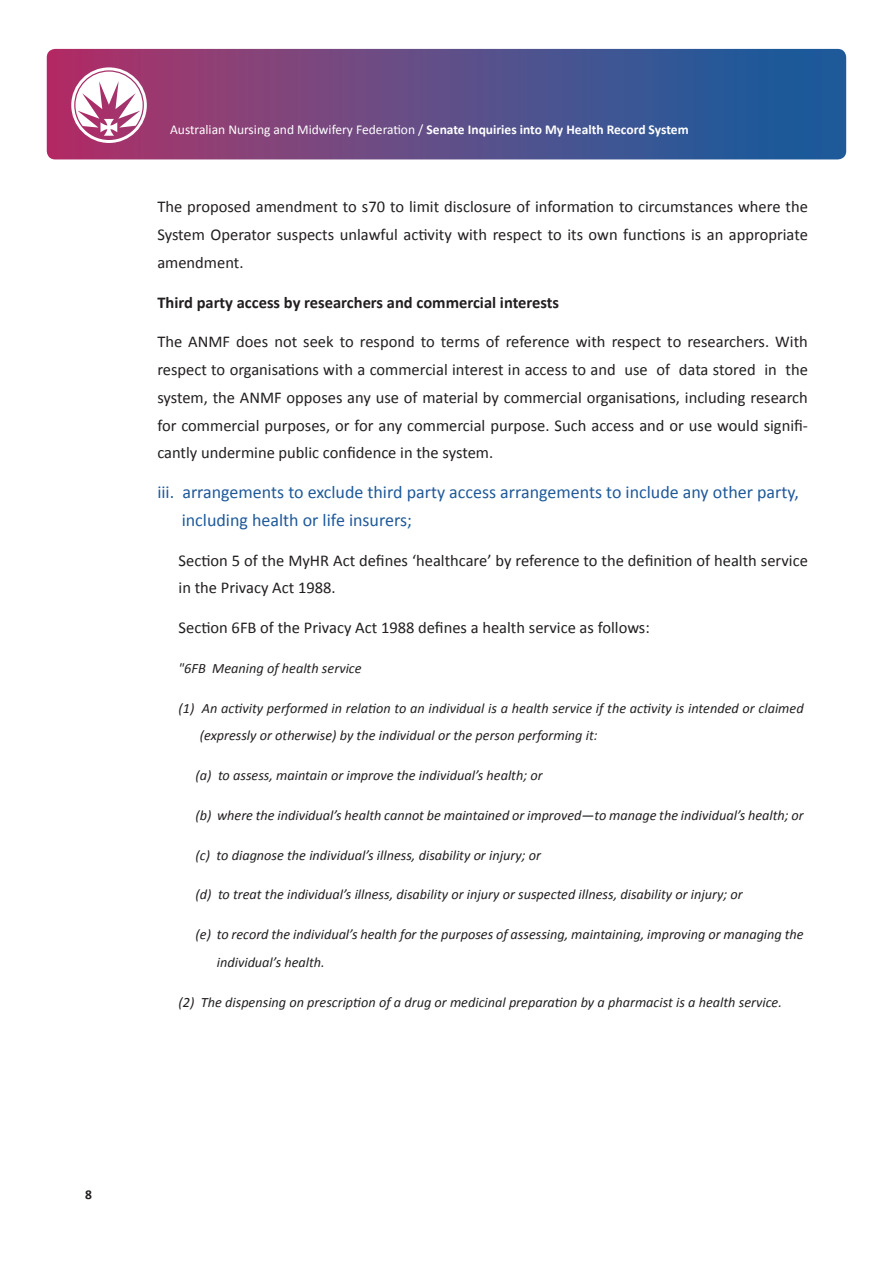
<style>
.page{position:relative;width:893px;height:1263px;background:#fff}
.page>*{position:absolute;margin:0;border:0;box-sizing:border-box;transform-origin:0 0}
.t1{font:18px/27.8px "Calibri";color:#1e599a}
.t2{font:16.5px/27.8px "Calibri";color:#231f20;text-align:justify}
.t3{font:700 16.5px "Calibri";color:#231f20}
.t4{font:italic 14.25px/27.8px "Calibri";color:#231f20}
.t5{font:13.5px "Calibri";color:#fff}
.t6{font:700 13.5px "Calibri";color:#231f20}
.s1{font-weight:700}
</style>
<div class="page">
<div style="left:47px;top:49px;width:799px;height:110px;background:linear-gradient(to right,#b03569,#1061a2);border-radius:9px"></div>
<svg style="left:71px;top:67px;width:76px;height:76px"></svg>
<p class="t5" style="left:170px;top:121px;width:520px">Australian Nursing and Midwifery Federation / <span class="s1">Senate Inquiries into My Health Record System</span></p>
<p class="t2" style="left:157px;top:193px;width:652px">The proposed amendment to s70 to limit disclosure of information to circumstances where the System Operator suspects unlawful activity with respect to its own functions is an appropriate amendment.</p>
<p class="t3" style="left:157px;top:291px;width:403px">Third party access by researchers and commercial interests</p>
<p class="t2" style="left:157px;top:328px;width:652px">The ANMF does not seek to respond to terms of reference with respect to researchers. With respect to organisations with a commercial interest in access to and use of data stored in the system, the ANMF opposes any use of material by commercial organisations, including research for commercial purposes, or for any commercial purpose. Such access and or use would signifi&shy;cantly undermine public confidence in the system.</p>
<p class="t1" style="left:182px;top:478px;width:619px;text-indent:-24px">iii. arrangements to exclude third party access arrangements to include any other party, including health or life insurers;</p>
<p class="t2" style="left:179px;top:546px;width:631px">Section 5 of the MyHR Act defines ‘healthcare’ by reference to the definition of health service in the Privacy Act 1988.</p>
<p class="t2" style="left:179px;top:614px;width:473px">Section 6FB of the Privacy Act 1988 defines a health service as follows:</p>
<p class="t4" style="left:179px;top:654px;width:185px">"6FB Meaning of health service</p>
<p class="t4" style="left:200px;top:693px;width:605px;text-indent:-21px">(1) An activity performed in relation to an individual is a health service if the activity is intended or claimed (expressly or otherwise) by the individual or the person performing it:</p>
<p class="t4" style="left:196px;top:761px;width:348px">(a) to assess, maintain or improve the individual’s health; or</p>
<p class="t4" style="left:196px;top:801px;width:610px">(b) where the individual’s health cannot be maintained or improved—to manage the individual’s health; or</p>
<p class="t4" style="left:196px;top:840px;width:347px">(c) to diagnose the individual’s illness, disability or injury; or</p>
<p class="t4" style="left:196px;top:880px;width:549px">(d) to treat the individual’s illness, disability or injury or suspected illness, disability or injury; or</p>
<p class="t4" style="left:217px;top:920px;width:588px;text-indent:-21px">(e) to record the individual’s health for the purposes of assessing, maintaining, improving or managing the individual’s health.</p>
<p class="t4" style="left:179px;top:987px;width:605px">(2) The dispensing on prescription of a drug or medicinal preparation by a pharmacist is a health service.</p>
<p class="t6" style="left:85px;top:1186px;width:8px">8</p>
</div>
